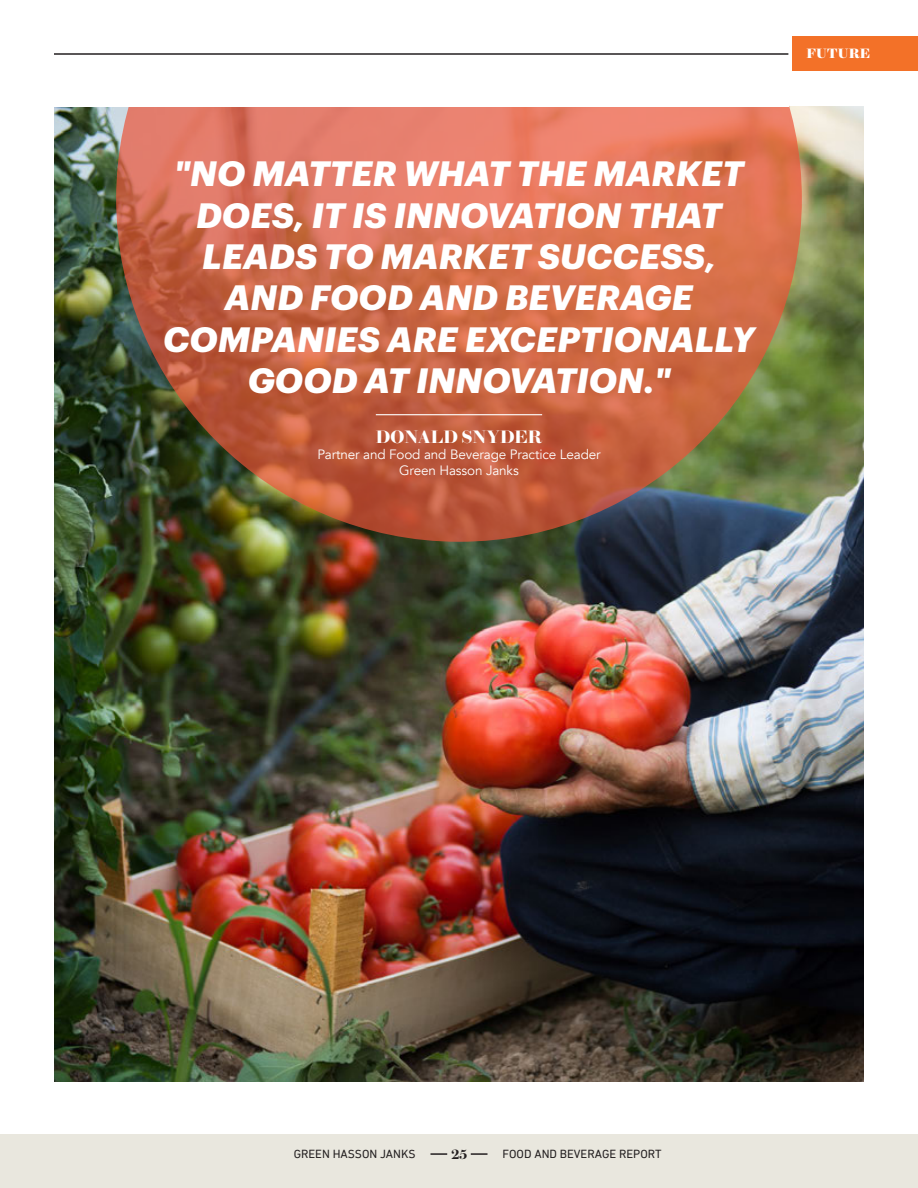
<style>
.page{position:relative;width:918px;height:1188px;background:#fff}
.page>*{position:absolute;margin:0;border:0;box-sizing:border-box;transform-origin:0 0}
.t1{font:italic 700 34.5px/41.4px "Graphik";letter-spacing:.005em;color:#fff;text-align:center}
.t2{font:600 18px "Brunel Poster";letter-spacing:.005em;color:#fff}
.t3{font:13.5px "Avenir";letter-spacing:-.01em;color:#fff}
.t4{font:700 13.5px "Brunel Deck";letter-spacing:.015em;color:#fff}
.t5{font:600 13.5px "Brunel Deck";color:#231f20}
.t6{font:12px "DIN Next LT Pro";color:#231f20}
</style>
<div class="page">
<div style="left:0;top:1134px;width:918px;height:54px;background:#e9e7de"></div>
<svg style="left:430px;top:1153px;width:17px;height:2px"></svg>
<svg style="left:471px;top:1153px;width:17px;height:2px"></svg>
<div style="left:792px;top:36px;width:126px;height:35px;background:#f37128"></div>
<img style="left:54px;top:107px;width:810px;height:974px">
<svg style="left:116px;top:53px;width:686px;height:489px;background:#ba684a"></svg>
<div style="left:54px;top:0;width:734px;height:107px;background:#fff"></div>
<hr style="left:54px;top:53px;width:734px;height:2px;background:#231f20">
<hr style="left:376px;top:414px;width:166px;height:1px;background:#fff">
<p class="t1" style="left:163px;top:150px;width:593px">"NO MATTER WHAT THE MARKET<br>DOES, IT IS INNOVATION THAT<br>LEADS TO MARKET SUCCESS,<br>AND FOOD AND BEVERAGE<br>COMPANIES ARE EXCEPTIONALLY<br>GOOD AT INNOVATION."</p>
<p class="t2" style="left:376px;top:425px;width:168px">DONALD SNYDER</p>
<p class="t3" style="left:317px;top:447px;width:285px">Partner and Food and Beverage Practice Leader</p>
<p class="t3" style="left:399px;top:463px;width:121px">Green Hasson Janks</p>
<p class="t4" style="left:807px;top:46px;width:65px">FUTURE</p>
<p class="t6" style="left:294px;top:1147px;width:123px">GREEN HASSON JANKS</p>
<p class="t5" style="left:451px;top:1147px;width:17px">25</p>
<p class="t6" style="left:503px;top:1147px;width:161px">FOOD AND BEVERAGE REPORT</p>
</div>
